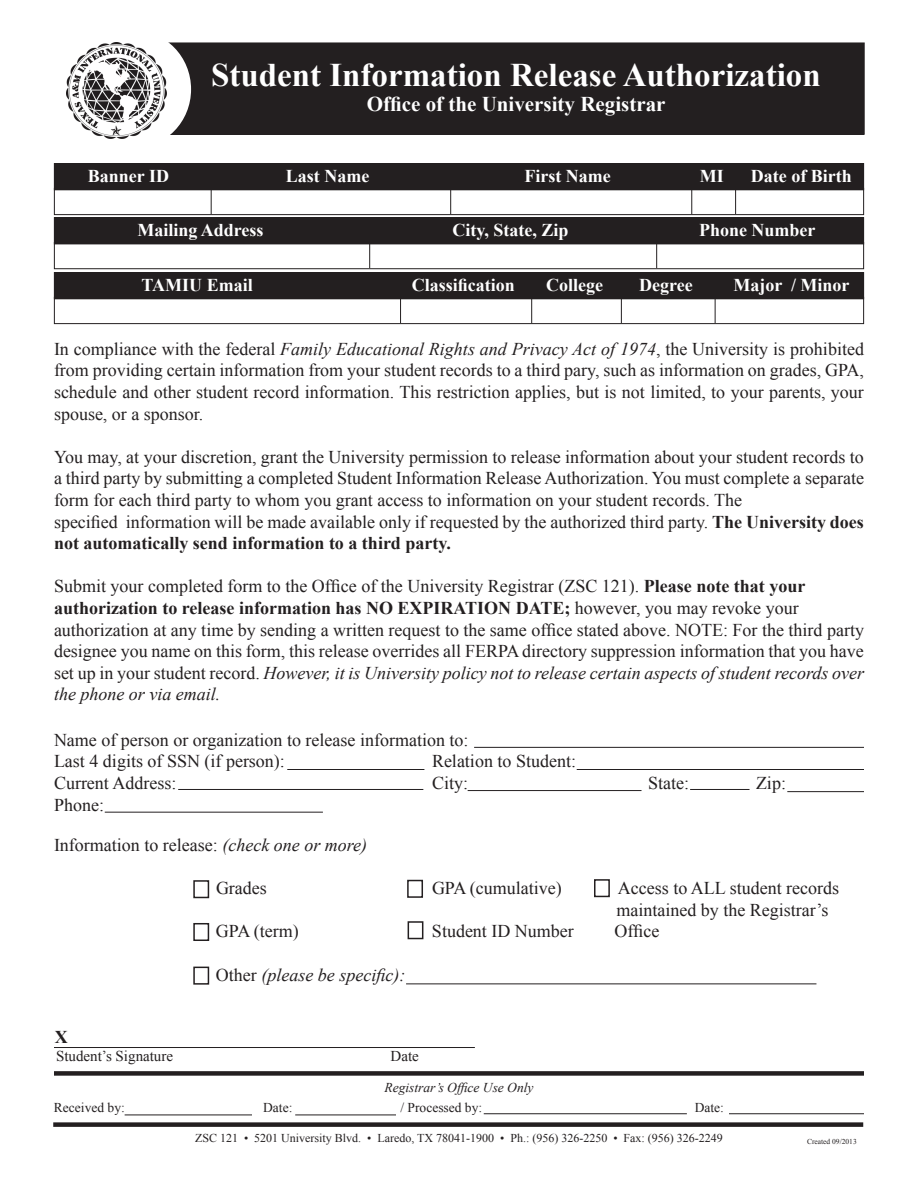
<style>
.page{position:relative;width:918px;height:1188px;background:#fff}
.page>*{position:absolute;margin:0;border:0;box-sizing:border-box;transform-origin:0 0}
.t1{font:700 33px "Times New Roman";color:#fff}
.t2{font:700 21px "Times New Roman";color:#fff}
.t3{font:18px/21.6px "Times New Roman";color:#231f20}
.t4{font:700 18px "Times New Roman";color:#fff}
.t5{font:italic 18px "Times New Roman";color:#231f20}
.t6{font:700 18px "Times New Roman";color:#231f20}
.t7{font:15px "Times New Roman";color:#231f20}
.t8{font:13.5px "Times New Roman";color:#231f20}
.t9{font:italic 13.5px "Times New Roman";color:#231f20}
.t10{font:12px "Times New Roman";color:#231f20}
.t11{font:7.5px "Times New Roman";color:#231f20}
.s1{font-style:italic}
.s2{font-weight:700}
.s3{font-style:normal}
</style>
<div class="page">
<div style="left:54px;top:164px;width:810px;height:26px;background:#231f20"></div>
<div style="left:54px;top:163px;width:810px;height:27px;border:1px solid #231f20"></div>
<div style="left:169px;top:43px;width:695px;height:91px;background:#231f20"></div>
<div style="left:168px;top:43px;width:697px;height:92px;border:1px solid #231f20"></div>
<div style="left:78px;top:31px;width:113px;height:117px;background:#fff;border-radius:50%"></div>
<img style="left:66px;top:43px;width:100px;height:95px">
<div style="left:54px;top:188px;width:810px;height:27px;border:1px solid #231f20"></div>
<hr style="left:211px;top:163px;width:1px;height:51px;background:#231f20">
<hr style="left:450px;top:163px;width:1px;height:51px;background:#231f20">
<hr style="left:691px;top:163px;width:1px;height:51px;background:#231f20">
<hr style="left:735px;top:163px;width:1px;height:51px;background:#231f20">
<div style="left:54px;top:218px;width:810px;height:26px;background:#231f20"></div>
<div style="left:54px;top:217px;width:810px;height:27px;border:1px solid #231f20"></div>
<div style="left:54px;top:242px;width:810px;height:27px;border:1px solid #231f20"></div>
<hr style="left:369px;top:217px;width:1px;height:51px;background:#231f20">
<hr style="left:656px;top:217px;width:1px;height:51px;background:#231f20">
<div style="left:54px;top:273px;width:810px;height:26px;background:#231f20"></div>
<div style="left:54px;top:272px;width:810px;height:27px;border:1px solid #231f20"></div>
<div style="left:54px;top:297px;width:810px;height:27px;border:1px solid #231f20"></div>
<hr style="left:400px;top:272px;width:1px;height:51px;background:#231f20">
<hr style="left:531px;top:272px;width:1px;height:51px;background:#231f20">
<hr style="left:621px;top:272px;width:1px;height:51px;background:#231f20">
<hr style="left:715px;top:272px;width:1px;height:51px;background:#231f20">
<hr style="left:54px;top:1047px;width:421px;height:1px;background:#231f20">
<div style="left:54px;top:1071px;width:810px;height:5px;background:#231f20"></div>
<hr style="left:125px;top:1115px;width:127px;height:1px;background:#231f20">
<hr style="left:295px;top:1115px;width:101px;height:1px;background:#231f20">
<div style="left:53px;top:1122px;width:810px;height:5px;background:#231f20"></div>
<hr style="left:484px;top:1113px;width:203px;height:1px;background:#231f20">
<hr style="left:729px;top:1113px;width:135px;height:1px;background:#231f20">
<hr style="left:474px;top:747px;width:390px;height:1px;background:#231f20">
<hr style="left:287px;top:769px;width:137px;height:1px;background:#231f20">
<hr style="left:577px;top:769px;width:287px;height:1px;background:#231f20">
<hr style="left:178px;top:789px;width:245px;height:1px;background:#231f20">
<hr style="left:468px;top:790px;width:174px;height:1px;background:#231f20">
<hr style="left:690px;top:789px;width:60px;height:1px;background:#231f20">
<hr style="left:787px;top:791px;width:77px;height:1px;background:#231f20">
<div style="left:594px;top:879px;width:16px;height:18px;border:2px solid #231f20"></div>
<hr style="left:105px;top:812px;width:218px;height:1px;background:#231f20">
<hr style="left:406px;top:984px;width:410px;height:1px;background:#231f20">
<div style="left:193px;top:880px;width:16px;height:18px;border:2px solid #231f20"></div>
<div style="left:193px;top:923px;width:16px;height:18px;border:2px solid #231f20"></div>
<div style="left:193px;top:967px;width:16px;height:18px;border:2px solid #231f20"></div>
<div style="left:407px;top:880px;width:16px;height:18px;border:2px solid #231f20"></div>
<div style="left:408px;top:921px;width:15px;height:18px;border:2px solid #231f20"></div>
<h1 class="t1" style="left:211px;top:52px;width:611px">Student Information Release Authorization</h1>
<p class="t2" style="left:367px;top:90px;width:300px">Office of the University Registrar</p>
<p class="t4" style="left:88px;top:163px;width:83px">Banner ID</p>
<p class="t4" style="left:286px;top:163px;width:85px">Last Name</p>
<p class="t4" style="left:524px;top:163px;width:88px">First Name</p>
<p class="t4" style="left:700px;top:163px;width:25px">MI</p>
<p class="t4" style="left:751px;top:163px;width:102px">Date of Birth</p>
<p class="t4" style="left:137px;top:217px;width:128px">Mailing Address</p>
<p class="t4" style="left:453px;top:217px;width:118px">City, State, Zip</p>
<p class="t4" style="left:699px;top:217px;width:118px">Phone Number</p>
<p class="t4" style="left:142px;top:272px;width:113px">TAMIU Email</p>
<p class="t4" style="left:412px;top:272px;width:105px">Classification</p>
<p class="t4" style="left:546px;top:272px;width:58px">College</p>
<p class="t4" style="left:639px;top:272px;width:55px">Degree</p>
<p class="t4" style="left:733px;top:272px;width:118px">Major / Minor</p>
<p class="t3" style="left:54px;top:338px;width:811px;text-align:justify">In compliance with the federal <span class="s1">Family Educational Rights and Privacy Act of 1974</span>, the University is prohibited from providing certain information from your student records to a third pary, such as information on grades, GPA, schedule and other student record information. This restriction applies, but is not limited, to your parents, your spouse, or a sponsor.</p>
<p class="t3" style="left:54px;top:446px;width:812px">You may, at your discretion, grant the University permission to release information about your student records to a third party by submitting a completed Student Information Release Authorization. You must complete a separate form for each third party to whom you grant access to information on your student records. The<br>specified information will be made available only if requested by the authorized third party. <span class="s2">The University does not automatically send information to a third party.</span></p>
<p class="t3" style="left:54px;top:575px;width:812px">Submit your completed form to the Office of the University Registrar (ZSC 121). <span class="s2">Please note that your authorization to release information has NO EXPIRATION DATE;</span> however, you may revoke your authorization at any time by sending a written request to the same office stated above. NOTE: For the third party designee you name on this form, this release overrides all FERPA directory suppression information that you have set up in your student record. <span class="s1">However, it is University policy not to release certain aspects of student records over the phone or via email.</span></p>
<p class="t3" style="left:54px;top:729px;width:416px">Name of person or organization to release information to:<br>Last 4 digits of SSN (if person):</p>
<p class="t3" style="left:432px;top:750px;width:146px">Relation to Student:</p>
<p class="t3" style="left:54px;top:772px;width:124px">Current Address:</p>
<p class="t3" style="left:432px;top:772px;width:38px">City:</p>
<p class="t3" style="left:648px;top:772px;width:43px">State:</p>
<p class="t3" style="left:756px;top:772px;width:32px">Zip:</p>
<p class="t3" style="left:54px;top:794px;width:52px">Phone:</p>
<p class="t3" style="left:54px;top:834px;width:315px">Information to release: <span class="s1">(check one or more)</span></p>
<p class="t3" style="left:216px;top:877px;width:52px">Grades</p>
<p class="t3" style="left:432px;top:877px;width:131px">GPA (cumulative)</p>
<p class="t3" style="left:616px;top:877px;width:224px">Access to ALL student records maintained by the Registrar’s</p>
<p class="t3" style="left:216px;top:920px;width:84px">GPA (term)</p>
<p class="t3" style="left:432px;top:920px;width:143px">Student ID Number</p>
<p class="t3" style="left:614px;top:920px;width:46px">Office</p>
<p class="t5" style="left:216px;top:962px;width:191px"><span class="s3">Other</span> (please be specific):</p>
<p class="t6" style="left:55px;top:1025px;width:14px">X</p>
<p class="t7" style="left:56px;top:1046px;width:119px">Student’s Signature</p>
<p class="t7" style="left:391px;top:1046px;width:30px">Date</p>
<p class="t9" style="left:384px;top:1078px;width:151px">Registrar’s Office Use Only</p>
<p class="t8" style="left:54px;top:1098px;width:72px">Received by:</p>
<p class="t8" style="left:263px;top:1098px;width:31px">Date:</p>
<p class="t8" style="left:400px;top:1098px;width:83px">/ Processed by:</p>
<p class="t8" style="left:695px;top:1098px;width:31px">Date:</p>
<p class="t10" style="left:195px;top:1129px;width:529px">ZSC 121 • 5201 University Blvd. • Laredo, TX 78041-1900 • Ph.: (956) 326-2250 • Fax: (956) 326-2249</p>
<p class="t11" style="left:807px;top:1136px;width:51px">Created 09/2013</p>
</div>
